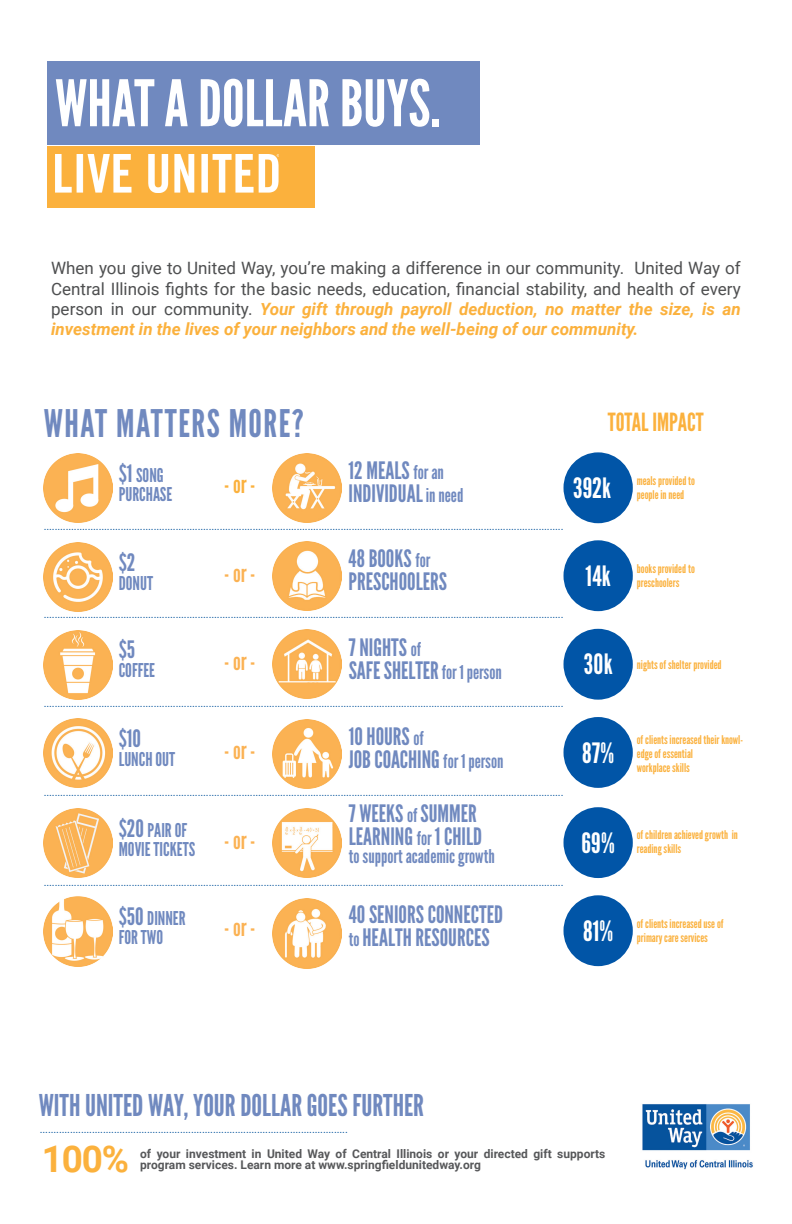
<style>
.page{position:relative;width:792px;height:1224px;background:#fff}
.page>*{position:absolute;margin:0;border:0;box-sizing:border-box;transform-origin:0 0}
.t1{font:64px "League Gothic";color:#fff}
.t2{font:38px "League Gothic";letter-spacing:.04em;color:#7089bf}
.t3{font:700 36.9px "Roboto";color:#fbb13d}
.t4{font:30px "League Gothic";color:#7089bf}
.t5{font:28px "League Gothic";letter-spacing:.01em;color:#fff}
.t6{font:25px "League Gothic";color:#fbb13d}
.t7{font:24px "League Gothic";color:#7089bf}
.t8{font:24px "League Gothic";color:#fbb253}
.t9{font:24px "League Gothic";color:#fbb13d}
.t10{font:19px "League Gothic";color:#7089bf}
.t11{font:17px/20.4px "Roboto";color:#4e4f50;text-align:justify}
.t12{font:12px/14px "League Gothic";color:#fbb13d}
.t13{font:700 12px "Roboto";color:#57585a}
.t14{font:11px "Times New Roman";color:#01529a}
.t15{font:11px "Times New Roman";color:#01529b}
.s1{font-weight:700;font-style:italic;color:#fbb13d}
.s2{font-size:24px}
.s3{font-size:19px}
</style>
<div class="page">
<div style="left:47px;top:62px;width:432px;height:83px;background:#7089bf"></div>
<div style="left:47px;top:146px;width:268px;height:61px;background:#fbb13d"></div>
<img style="left:55px;top:155px;width:223px;height:37px">
<img style="left:642px;top:1104px;width:108px;height:47px">
<img style="left:645px;top:1160px;width:108px;height:9px">
<img style="left:272px;top:541px;width:70px;height:69px">
<img style="left:272px;top:630px;width:70px;height:69px">
<img style="left:272px;top:719px;width:70px;height:69px">
<img style="left:272px;top:809px;width:70px;height:69px">
<img style="left:272px;top:899px;width:70px;height:69px">
<img style="left:44px;top:719px;width:69px;height:69px">
<img style="left:44px;top:809px;width:69px;height:69px">
<img style="left:44px;top:543px;width:69px;height:69px">
<img style="left:44px;top:454px;width:69px;height:68px">
<img style="left:44px;top:896px;width:69px;height:70px">
<img style="left:44px;top:630px;width:69px;height:70px">
<img style="left:272px;top:454px;width:70px;height:69px">
<div style="left:564px;top:452px;width:69px;height:71px;background:#0155a7;border-radius:50%"></div>
<div style="left:564px;top:540px;width:69px;height:71px;background:#0155a7;border-radius:50%"></div>
<div style="left:564px;top:629px;width:69px;height:71px;background:#0155a7;border-radius:50%"></div>
<div style="left:564px;top:717px;width:69px;height:71px;background:#0155a7;border-radius:50%"></div>
<div style="left:564px;top:807px;width:69px;height:71px;background:#0155a7;border-radius:50%"></div>
<div style="left:564px;top:895px;width:69px;height:71px;background:#0155a7;border-radius:50%"></div>
<p class="t1" style="left:55px;top:65px;width:387px">WHAT A DOLLAR BUYS.</p>
<p class="t11" style="left:51px;top:257px;width:691px">When you give to United Way, you’re making a difference in our community. United Way of Central Illinois fights for the basic needs, education, financial stability, and health of every person in our community. <span class="s1">Your gift through payroll deduction, no matter the size, is an investment in the lives of your neighbors and the well-being of our community.</span></p>
<p class="t2" style="left:44px;top:401px;width:262px">WHAT MATTERS MORE?</p>
<p class="t10" style="left:119px;top:464px;width:46px"><span class="s2">$1</span> SONG</p>
<p class="t10" style="left:119px;top:483px;width:55px">PURCHASE</p>
<p class="t9" style="left:224px;top:470px;width:33px">- or -</p>
<p class="t7" style="left:349px;top:457px;width:97px">12 MEALS <span class="s3">for an</span></p>
<p class="t7" style="left:349px;top:480px;width:116px">INDIVIDUAL <span class="s3">in need</span></p>
<p class="t14" style="left:44px;top:518px;width:521px">.............................................................................................................................................................................................</p>
<p class="t7" style="left:119px;top:548px;width:18px">$2</p>
<p class="t10" style="left:119px;top:572px;width:36px">DONUT</p>
<p class="t8" style="left:224px;top:559px;width:33px">- or -</p>
<p class="t7" style="left:349px;top:544px;width:83px">48 BOOKS <span class="s3">for</span></p>
<p class="t7" style="left:349px;top:567px;width:100px">PRESCHOOLERS</p>
<p class="t14" style="left:44px;top:607px;width:521px">.............................................................................................................................................................................................</p>
<p class="t7" style="left:119px;top:636px;width:18px">$5</p>
<p class="t10" style="left:119px;top:659px;width:38px">COFFEE</p>
<p class="t8" style="left:224px;top:647px;width:33px">- or -</p>
<p class="t7" style="left:349px;top:633px;width:74px">7 NIGHTS <span class="s3">of</span></p>
<p class="t7" style="left:349px;top:656px;width:155px">SAFE SHELTER <span class="s3">for 1 person</span></p>
<p class="t14" style="left:44px;top:695px;width:521px">.............................................................................................................................................................................................</p>
<p class="t7" style="left:119px;top:725px;width:24px">$10</p>
<p class="t10" style="left:119px;top:748px;width:58px">LUNCH OUT</p>
<p class="t8" style="left:224px;top:736px;width:33px">- or -</p>
<p class="t7" style="left:349px;top:722px;width:77px">10 HOURS <span class="s3">of</span></p>
<p class="t7" style="left:349px;top:745px;width:156px">JOB COACHING <span class="s3">for 1 person</span></p>
<p class="t14" style="left:44px;top:784px;width:521px">.............................................................................................................................................................................................</p>
<p class="t10" style="left:119px;top:819px;width:70px"><span class="s2">$20</span> PAIR OF</p>
<p class="t10" style="left:119px;top:838px;width:78px">MOVIE TICKETS</p>
<p class="t8" style="left:224px;top:826px;width:33px">- or -</p>
<p class="t7" style="left:349px;top:799px;width:130px">7 WEEKS <span class="s3">of</span> SUMMER</p>
<p class="t7" style="left:349px;top:822px;width:135px">LEARNING <span class="s3">for</span> 1 CHILD</p>
<p class="t10" style="left:349px;top:845px;width:147px">to support academic growth</p>
<p class="t14" style="left:44px;top:874px;width:521px">.............................................................................................................................................................................................</p>
<p class="t10" style="left:119px;top:907px;width:68px"><span class="s2">$50</span> DINNER</p>
<p class="t10" style="left:119px;top:926px;width:46px">FOR TWO</p>
<p class="t8" style="left:224px;top:914px;width:33px">- or -</p>
<p class="t7" style="left:349px;top:900px;width:156px">40 SENIORS CONNECTED</p>
<p class="t7" style="left:349px;top:923px;width:142px"><span class="s3">to</span> HEALTH RESOURCES</p>
<p class="t6" style="left:608px;top:407px;width:97px">TOTAL IMPACT</p>
<p class="t5" style="left:573px;top:471px;width:39px">392k</p>
<p class="t5" style="left:586px;top:559px;width:27px">14k</p>
<p class="t12" style="left:637px;top:474px;width:60px">meals provided to</p>
<p class="t12" style="left:637px;top:488px;width:49px">people in need</p>
<p class="t12" style="left:637px;top:562px;width:59px">books provided to</p>
<p class="t12" style="left:637px;top:576px;width:44px">preschoolers</p>
<p class="t5" style="left:584px;top:648px;width:30px">30k</p>
<p class="t12" style="left:637px;top:657px;width:86px">nights of shelter provided</p>
<p class="t5" style="left:582px;top:736px;width:33px">87%</p>
<p class="t5" style="left:581px;top:826px;width:35px">69%</p>
<p class="t12" style="left:637px;top:733px;width:108px">of clients increased their knowl&shy;edge of essential</p>
<p class="t12" style="left:637px;top:761px;width:54px">workplace skills</p>
<p class="t12" style="left:637px;top:828px;width:103px">of children achieved growth in reading skills</p>
<p class="t5" style="left:583px;top:914px;width:32px">81%</p>
<p class="t12" style="left:637px;top:917px;width:88px">of clients increased use of primary care services</p>
<p class="t4" style="left:39px;top:1087px;width:387px">WITH UNITED WAY, YOUR DOLLAR GOES FURTHER</p>
<p class="t15" style="left:40px;top:1121px;width:310px">................................................................................................................</p>
<p class="t13" style="left:140px;top:1146px;width:467px">of your investment in United Way of Central Illinois or your directed gift supports</p>
<p class="t3" style="left:42px;top:1133px;width:89px">100%</p>
<p class="t13" style="left:140px;top:1157px;width:342px">program services. Learn more at www.springfieldunitedway.org</p>
</div>
